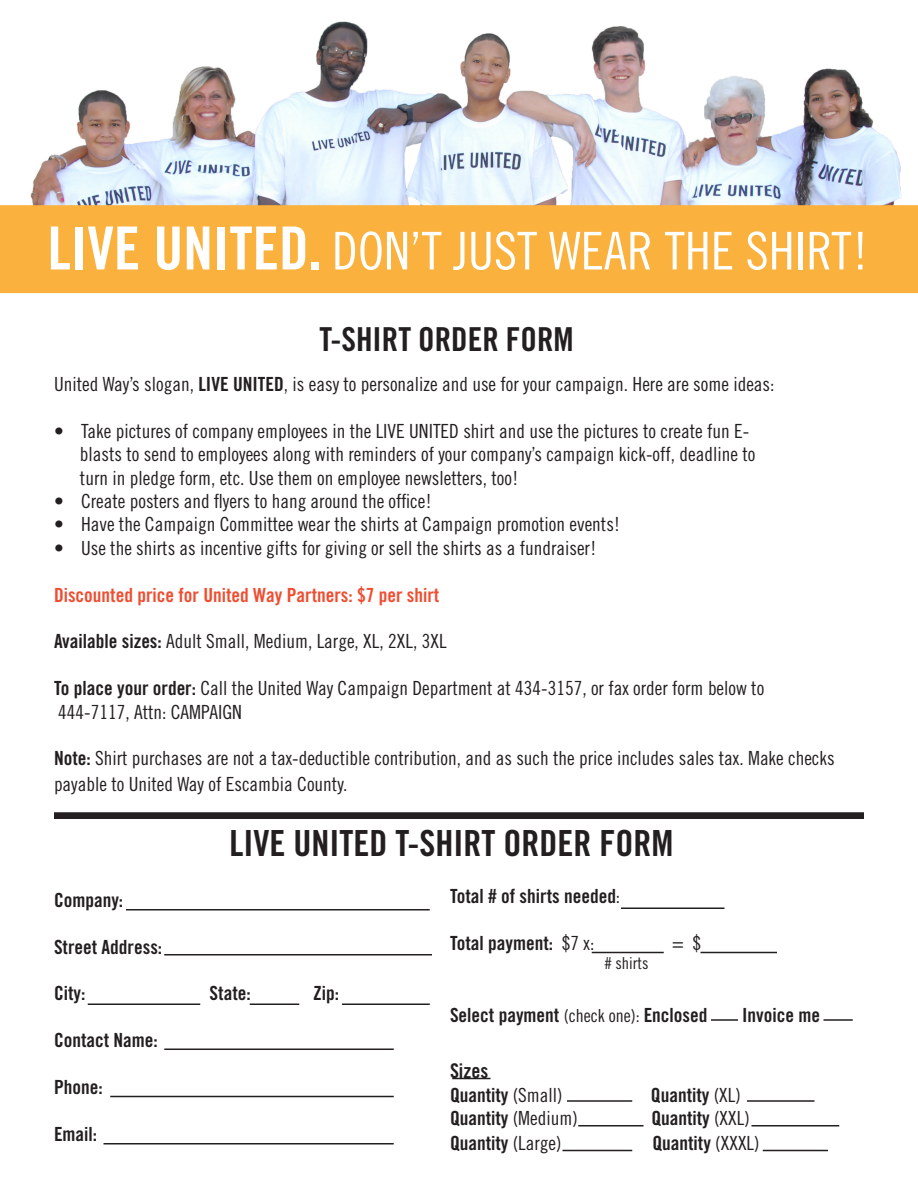
<style>
.page{position:relative;width:918px;height:1188px;background:#fff}
.page>*{position:absolute;margin:0;border:0;box-sizing:border-box;transform-origin:0 0}
.t1{font:52.05px "Trade Gothic Cond Eighteen";color:#fff}
.t2{font:36px "Trade Gothic Bold Cond Twenty";color:#231f20}
.t3{font:33px "Trade Gothic Bold Cond Twenty";color:#231f20}
.t4{font:20.25px "Trade Gothic Bold Cond Twenty";color:#231f20}
.t5{font:19.5px/23.4px "Trade Gothic Cond Eighteen";color:#231f20}
.t6{font:19.5px "Trade Gothic Bold Cond Twenty";color:#231f20}
.t7{font:19.5px "Trade Gothic Bold Cond Twenty";color:#ef4d30}
.t8{font:16.5px "Trade Gothic Cond Eighteen";color:#231f20}
.s1{font-family:"Trade Gothic Bold Cond Twenty";font-size:59.55px}
.s2{font-family:"Trade Gothic Bold Cond Twenty"}
.s3{font-family:"Trade Gothic Cond Eighteen"}
.s4{font-family:"Trade Gothic Cond Eighteen";font-size:18px}
</style>
<div class="page">
<img style="left:30px;top:22px;width:872px;height:183px">
<div style="left:1px;top:206px;width:916px;height:86px;background:#fbb13d"></div>
<div style="left:0;top:205px;width:918px;height:88px;border:3px solid #fbb13d"></div>
<div style="left:54px;top:812px;width:810px;height:7px;background:#231f20;border:2px solid #231f20"></div>
<hr style="left:126px;top:909px;width:304px;height:1px;background:#231f20">
<hr style="left:164px;top:954px;width:268px;height:2px;background:#231f20">
<hr style="left:88px;top:1004px;width:112px;height:1px;background:#231f20">
<hr style="left:250px;top:1004px;width:49px;height:1px;background:#231f20">
<hr style="left:342px;top:1004px;width:88px;height:1px;background:#231f20">
<hr style="left:164px;top:1048px;width:230px;height:2px;background:#231f20">
<hr style="left:110px;top:1096px;width:284px;height:1px;background:#231f20">
<hr style="left:104px;top:1143px;width:290px;height:1px;background:#231f20">
<hr style="left:621px;top:908px;width:103px;height:1px;background:#231f20">
<hr style="left:747px;top:1100px;width:67px;height:2px;background:#231f20">
<hr style="left:752px;top:1125px;width:87px;height:1px;background:#231f20">
<hr style="left:567px;top:1100px;width:65px;height:2px;background:#231f20">
<hr style="left:763px;top:1150px;width:65px;height:1px;background:#231f20">
<hr style="left:700px;top:952px;width:77px;height:1px;background:#231f20">
<hr style="left:562px;top:1150px;width:70px;height:1px;background:#231f20">
<hr style="left:592px;top:952px;width:72px;height:1px;background:#231f20">
<hr style="left:578px;top:1125px;width:66px;height:1px;background:#231f20">
<hr style="left:711px;top:1019px;width:27px;height:2px;background:#231f20">
<hr style="left:824px;top:1019px;width:29px;height:2px;background:#231f20">
<hr style="left:452px;top:1078px;width:38px;height:1px;background:#231f20">
<p class="t1" style="left:48px;top:220px;width:823px"><span class="s1">LIVE UNITED.</span> DON’T JUST WEAR THE SHIRT!</p>
<p class="t3" style="left:320px;top:320px;width:256px">T-SHIRT ORDER FORM</p>
<p class="t5" style="left:54px;top:372px;width:722px">United Way’s slogan, <span class="s2">LIVE UNITED</span>, is easy to personalize and use for your campaign. Here are some ideas:</p>
<p class="t5" style="left:80px;top:419px;width:677px;text-indent:-26px">• Take pictures of company employees in the LIVE UNITED shirt and use the pictures to create fun E&shy;blasts to send to employees along with reminders of your company’s campaign kick-off, deadline to turn in pledge form, etc. Use them on employee newsletters, too!</p>
<p class="t5" style="left:54px;top:489px;width:379px">• Create posters and flyers to hang around the office!</p>
<p class="t5" style="left:54px;top:513px;width:568px">• Have the Campaign Committee wear the shirts at Campaign promotion events!</p>
<p class="t5" style="left:54px;top:536px;width:544px">• Use the shirts as incentive gifts for giving or sell the shirts as a fundraiser!</p>
<p class="t7" style="left:54px;top:583px;width:387px">Discounted price for United Way Partners: $7 per shirt</p>
<p class="t5" style="left:54px;top:630px;width:394px"><span class="s2">Available sizes:</span> Adult Small, Medium, Large, XL, 2XL, 3XL</p>
<p class="t5" style="left:54px;top:676px;width:712px"><span class="s2">To place your order:</span> Call the United Way Campaign Department at 434-3157, or fax order form below to</p>
<p class="t5" style="left:58px;top:700px;width:185px">444-7117, Attn: CAMPAIGN</p>
<p class="t5" style="left:54px;top:746px;width:782px;line-height:25.2px"><span class="s2">Note:</span> Shirt purchases are not a tax-deductible contribution, and as such the price includes sales tax. Make checks payable to United Way of Escambia County.</p>
<p class="t2" style="left:230px;top:821px;width:445px">LIVE UNITED T-SHIRT ORDER FORM</p>
<p class="t6" style="left:54px;top:888px;width:71px">Company:</p>
<p class="t6" style="left:54px;top:935px;width:110px">Street Address:</p>
<p class="t6" style="left:54px;top:982px;width:33px">City:</p>
<p class="t6" style="left:210px;top:982px;width:43px">State:</p>
<p class="t6" style="left:313px;top:982px;width:27px">Zip:</p>
<p class="t6" style="left:54px;top:1028px;width:105px">Contact Name:</p>
<p class="t6" style="left:54px;top:1075px;width:50px">Phone:</p>
<p class="t6" style="left:54px;top:1122px;width:45px">Email:</p>
<p class="t6" style="left:450px;top:884px;width:172px">Total # of shirts needed<span class="s3">:</span></p>
<p class="t6" style="left:450px;top:931px;width:146px">Total payment: <span class="s3">$7 x:</span></p>
<p class="t5" style="left:672px;top:931px;width:31px">= $</p>
<p class="t8" style="left:604px;top:954px;width:45px"># shirts</p>
<p class="t6" style="left:450px;top:1003px;width:259px">Select payment <span class="s4">(check one):</span> Enclosed</p>
<p class="t6" style="left:742px;top:1003px;width:79px">Invoice me</p>
<p class="t4" style="left:450px;top:1059px;width:40px">Sizes</p>
<p class="t6" style="left:450px;top:1083px;width:114px">Quantity <span class="s3">(Small)</span></p>
<p class="t6" style="left:651px;top:1083px;width:91px">Quantity <span class="s3">(XL)</span></p>
<p class="t6" style="left:450px;top:1106px;width:129px">Quantity <span class="s3">(Medium)</span></p>
<p class="t6" style="left:651px;top:1106px;width:100px">Quantity <span class="s3">(XXL)</span></p>
<p class="t6" style="left:450px;top:1131px;width:113px">Quantity <span class="s3">(Large)</span></p>
<p class="t6" style="left:652px;top:1131px;width:109px">Quantity <span class="s3">(XXXL)</span></p>
</div>
